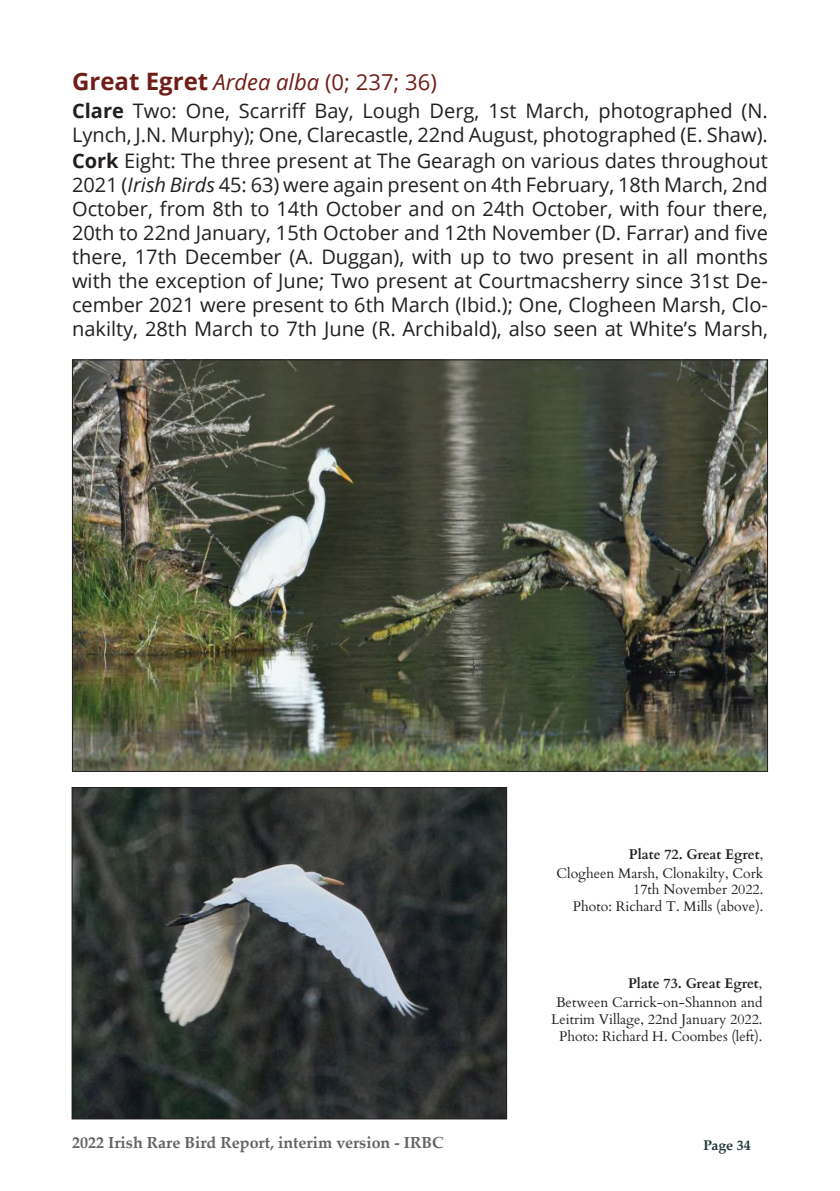
<style>
.page{position:relative;width:840px;height:1191px;background:#fff}
.page>*{position:absolute;margin:0;border:0;box-sizing:border-box;transform-origin:0 0}
.t1{font:700 24px "Open Sans";color:#6e1e18}
.t2{font:20px/24px "Open Sans";color:#231f20}
.t3{font:700 16px "Palatino Linotype";color:#636366}
.t4{font:14px/18.8px "Cardo";color:#231f20;text-align:right}
.t5{font:700 14px "Palatino Linotype";color:#263738}
.s1{font-weight:400;font-style:italic;font-size:22px}
.s2{font-weight:400;font-size:22px}
.s3{font-weight:700}
.s4{font-style:italic}
</style>
<div class="page">
<img style="left:74px;top:362px;width:691px;height:407px">
<img style="left:74px;top:789px;width:430px;height:328px">
<div style="left:72px;top:787px;width:434px;height:332px;border:1px solid #231f20"></div>
<p class="t1" style="left:72px;top:65px;width:366px">Great Egret <span class="s1">Ardea alba</span> <span class="s2">(0; 237; 36)</span></p>
<p class="t2" style="left:72px;top:99px;width:697px"><span class="s3">Clare</span> Two: One, Scarriff Bay, Lough Derg, 1st March, photographed (N.<br>Lynch, J.N. Murphy); One, Clarecastle, 22nd August, photographed (E. Shaw).</p>
<p class="t2" style="left:72px;top:149px;width:697px;text-align:justify"><span class="s3">Cork</span> Eight: The three present at The Gearagh on various dates throughout 2021 (<span class="s4">Irish Birds</span> 45: 63) were again present on 4th February, 18th March, 2nd October, from 8th to 14th October and on 24th October, with four there, 20th to 22nd January, 15th October and 12th November (D. Farrar) and five there, 17th December (A. Duggan), with up to two present in all months with the exception of June; Two present at Courtmacsherry since 31st De&shy;cember 2021 were present to 6th March (Ibid.); One, Clogheen Marsh, Clo&shy;nakilty, 28th March to 7th June (R. Archibald), also seen at White’s Marsh,</p>
<p class="t4" style="left:556px;top:844px;width:208px"><span class="s3">Plate 72. Great Egret</span>,<br>Clogheen Marsh, Clonakilty, Cork</p>
<p class="t4" style="left:572px;top:880px;width:192px;line-height:16.8px">17th November 2022.<br>Photo: Richard T. Mills (above).</p>
<p class="t4" style="left:555px;top:973px;width:208px"><span class="s3">Plate 73. Great Egret</span>,<br>Between Carrick-on-Shannon and</p>
<p class="t4" style="left:550px;top:1010px;width:213px;line-height:16.8px;text-align:center">Leitrim Village, 22nd January 2022.<br>Photo: Richard H. Coombes (left).</p>
<p class="t3" style="left:72px;top:1131px;width:373px">2022 Irish Rare Bird Report, interim version - IRBC</p>
<p class="t5" style="left:703px;top:1135px;width:49px">Page 34</p>
</div>
